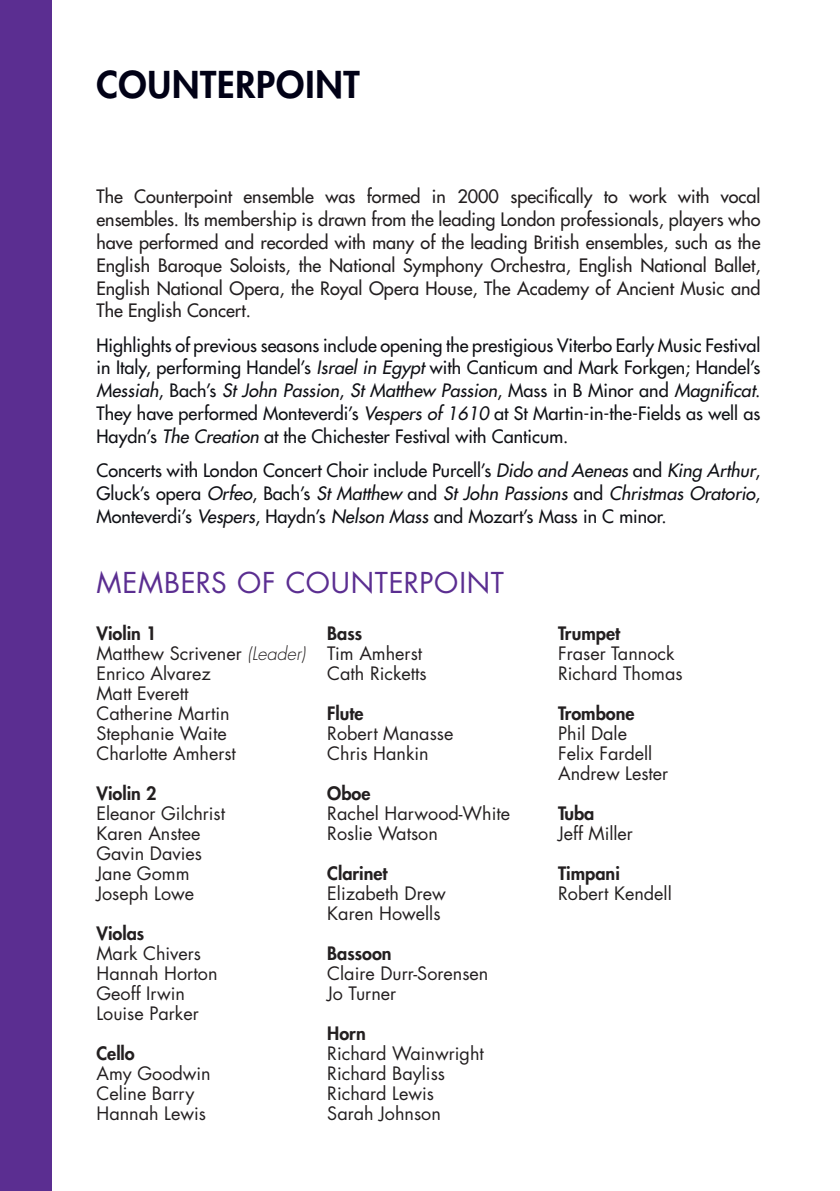
<style>
.page{position:relative;width:840px;height:1191px;background:#fff}
.page>*{position:absolute;margin:0;border:0;box-sizing:border-box;transform-origin:0 0}
.LCC1{font:800 36px "Futura Std";letter-spacing:.02em;color:#010116}
.LCC2{font:28px "Futura Std";letter-spacing:.025em;color:#5b2e91}
.Sans_Smallest{font:18px/20px "Futura Std";color:#231f20}
.Biog_Text{font:500 18px/22.8px "Futura Std";color:#101116;text-align:justify}
.Biog_Text-2{font:500 18px/22.8px "Futura Std";color:#231f20;text-align:justify}
.s1{font-style:italic}
.s2{font-weight:800}
.s3{font-weight:300;font-style:italic}
</style>
<div class="page">
<div style="left:0;top:0;width:51px;height:1191px;background:#5b2e91"></div>
<p class="LCC1" style="left:96px;top:62px;width:265px">COUNTERPOINT</p>
<p class="Biog_Text-2" style="left:96px;top:185px;width:665px">The Counterpoint ensemble was formed in 2000 specifically to work with vocal ensembles. Its membership is drawn from the leading London professionals, players who have performed and recorded with many of the leading British ensembles, such as the English Baroque Soloists, the National Symphony Orchestra, English National Ballet, English National Opera, the Royal Opera House, The Academy of Ancient Music and The English Concert.</p>
<p class="Biog_Text" style="left:96px;top:334px;width:665px">Highlights of previous seasons include opening the prestigious Viterbo Early Music Festival in Italy, performing Handel’s <span class="s1">Israel in Egypt</span> with Canticum and Mark Forkgen; Handel’s <span class="s1">Messiah</span>, Bach’s <span class="s1">St John Passion</span>, <span class="s1">St Matthew Passion</span>, Mass in B Minor and <span class="s1">Magnificat</span>.<br>They have performed Monteverdi’s <span class="s1">Vespers of 1610</span> at St Martin-in-the-Fields as well as Haydn’s <span class="s1">The Creation</span> at the Chichester Festival with Canticum.</p>
<p class="Biog_Text" style="left:96px;top:459px;width:665px">Concerts with London Concert Choir include Purcell’s <span class="s1">Dido and Aeneas</span> and <span class="s1">King Arthur</span>, Gluck’s opera <span class="s1">Orfeo</span>, Bach’s <span class="s1">St Matthew</span> and <span class="s1">St John Passions</span> and <span class="s1">Christmas Oratorio</span>, Monteverdi’s <span class="s1">Vespers</span>, Haydn’s <span class="s1">Nelson Mass</span> and Mozart’s Mass in C minor.</p>
<p class="LCC2" style="left:96px;top:565px;width:409px">MEMBERS OF COUNTERPOINT</p>
<p class="Sans_Smallest" style="left:96px;top:623px;width:210px"><span class="s2">Violin 1<br></span>Matthew Scrivener <span class="s3">(Leader)<br></span>Enrico Alvarez<br>Matt Everett<br>Catherine Martin<br>Stephanie Waite<br>Charlotte Amherst</p>
<p class="Sans_Smallest" style="left:96px;top:783px;width:130px"><span class="s2">Violin 2<br></span>Eleanor Gilchrist<br>Karen Anstee<br>Gavin Davies<br>Jane Gomm<br>Joseph Lowe</p>
<p class="Sans_Smallest" style="left:96px;top:923px;width:122px"><span class="s2">Violas<br></span>Mark Chivers<br>Hannah Horton<br>Geoff Irwin<br>Louise Parker</p>
<p class="Sans_Smallest" style="left:96px;top:1043px;width:116px"><span class="s2">Cello<br></span>Amy Goodwin<br>Celine Barry<br>Hannah Lewis</p>
<p class="Sans_Smallest" style="left:327px;top:623px;width:101px"><span class="s2">Bass<br></span>Tim Amherst<br>Cath Ricketts</p>
<p class="Sans_Smallest" style="left:327px;top:703px;width:127px"><span class="s2">Flute<br></span>Robert Manasse<br>Chris Hankin</p>
<p class="Sans_Smallest" style="left:327px;top:783px;width:184px"><span class="s2">Oboe<br></span>Rachel Harwood-White<br>Roslie Watson</p>
<p class="Sans_Smallest" style="left:327px;top:863px;width:120px"><span class="s2">Clarinet<br></span>Elizabeth Drew<br>Karen Howells</p>
<p class="Sans_Smallest" style="left:327px;top:943px;width:162px"><span class="s2">Bassoon<br></span>Claire Durr-Sorensen<br>Jo Turner</p>
<p class="Sans_Smallest" style="left:327px;top:1023px;width:158px"><span class="s2">Horn<br></span>Richard Wainwright<br>Richard Bayliss<br>Richard Lewis<br>Sarah Johnson</p>
<p class="Sans_Smallest" style="left:557px;top:623px;width:126px"><span class="s2">Trumpet<br></span>Fraser Tannock<br>Richard Thomas</p>
<p class="Sans_Smallest" style="left:557px;top:703px;width:112px"><span class="s2">Trombone<br></span>Phil Dale<br>Felix Fardell<br>Andrew Lester</p>
<p class="Sans_Smallest" style="left:557px;top:803px;width:76px"><span class="s2">Tuba<br></span>Jeff Miller</p>
<p class="Sans_Smallest" style="left:557px;top:863px;width:115px"><span class="s2">Timpani<br></span>Robert Kendell</p>
</div>
